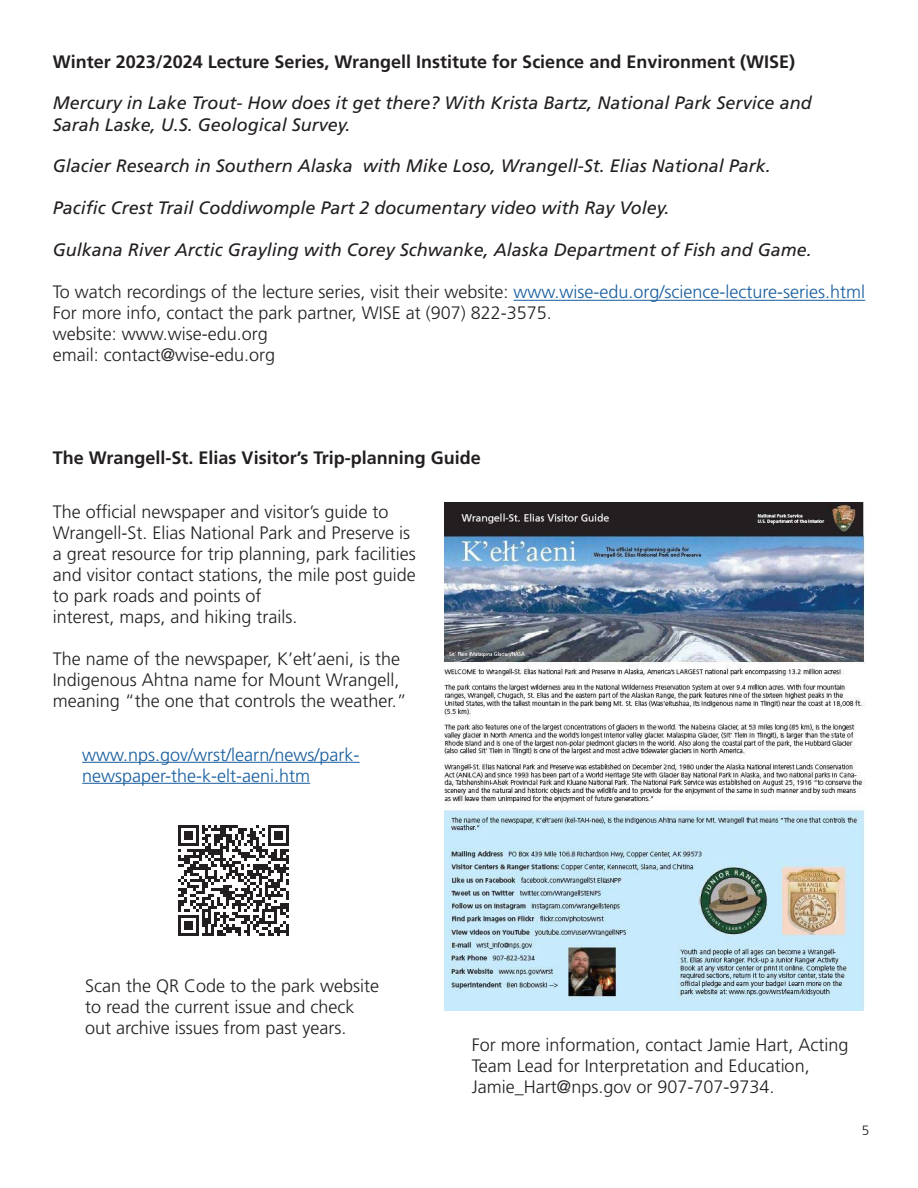
<style>
.page{position:relative;width:918px;height:1188px;background:#fff}
.page>*{position:absolute;margin:0;border:0;box-sizing:border-box;transform-origin:0 0}
.t1{font:300 18px/21px "Frutiger LT Std";color:#231f20}
.t2{font:italic 18px/21px "Frutiger LT Std";color:#231f20}
.t3{font:700 18px "Frutiger LT Std";color:#231f20}
.t4{font:300 18px/21px "Frutiger LT Std";color:#175d9e}
.t5{font:300 13.5px "Frutiger LT Std";color:#231f20}
.s1{color:#175d9e}
</style>
<div class="page">
<hr style="left:514px;top:300px;width:351px;height:1px;background:#175d9e">
<hr style="left:82px;top:762px;width:278px;height:1px;background:#175d9e">
<hr style="left:82px;top:783px;width:228px;height:1px;background:#175d9e">
<img style="left:445px;top:503px;width:420px;height:508px">
<svg style="left:178px;top:825px;width:111px;height:111px"></svg>
<h1 class="t3" style="left:53px;top:51px;width:744px">Winter 2023/2024 Lecture Series, Wrangell Institute for Science and Environment (WISE)</h1>
<p class="t2" style="left:53px;top:93px;width:760px">Mercury in Lake Trout- How does it get there? With Krista Bartz, National Park Service and<br>Sarah Laske, U.S. Geological Survey.</p>
<p class="t2" style="left:53px;top:156px;width:719px">Glacier Research in Southern Alaska with Mike Loso, Wrangell-St. Elias National Park.</p>
<p class="t2" style="left:53px;top:198px;width:618px">Pacifc Crest Trail Coddiwomple Part 2 documentary video with Ray Voley.</p>
<p class="t2" style="left:53px;top:240px;width:761px">Gulkana River Arctic Grayling with Corey Schwanke, Alaska Department of Fish and Game.</p>
<p class="t1" style="left:53px;top:282px;width:814px">To watch recordings of the lecture series, visit their website: <span class="s1">www.wise-edu.org/science-lecture-series.html </span>For more info, contact the park partner, WISE at (907) 822-3575.<br>website: www.wise-edu.org<br>email: contact@wise-edu.org</p>
<h2 class="t3" style="left:53px;top:447px;width:429px">The Wrangell-St. Elias Visitor’s Trip-planning Guide</h2>
<p class="t1" style="left:53px;top:501px;width:365px">The offcial newspaper and visitor’s guide to Wrangell-St. Elias National Park and Preserve is a great resource for trip planning, park facilities and visitor contact stations, the mile post guide to park roads and points of<br>interest, maps, and hiking trails.</p>
<p class="t1" style="left:53px;top:648px;width:356px">The name of the newspaper, K’ełt’aeni, is the<br>Indigenous Ahtna name for Mount Wrangell, meaning “the one that controls the weather.”</p>
<p class="t4" style="left:82px;top:744px;width:279px">www.nps.gov/wrst/learn/news/park&shy;newspaper-the-k-elt-aeni.htm</p>
<p class="t1" style="left:85px;top:975px;width:296px">Scan the QR Code to the park website to read the current issue and check out archive issues from past years.</p>
<p class="t1" style="left:472px;top:1034px;width:378px">For more information, contact Jamie Hart, Acting<br>Team Lead for Interpretation and Education,<br>Jamie_Hart@nps.gov or 907-707-9734.</p>
<p class="t5" style="left:862px;top:1122px;width:9px">5</p>
</div>
